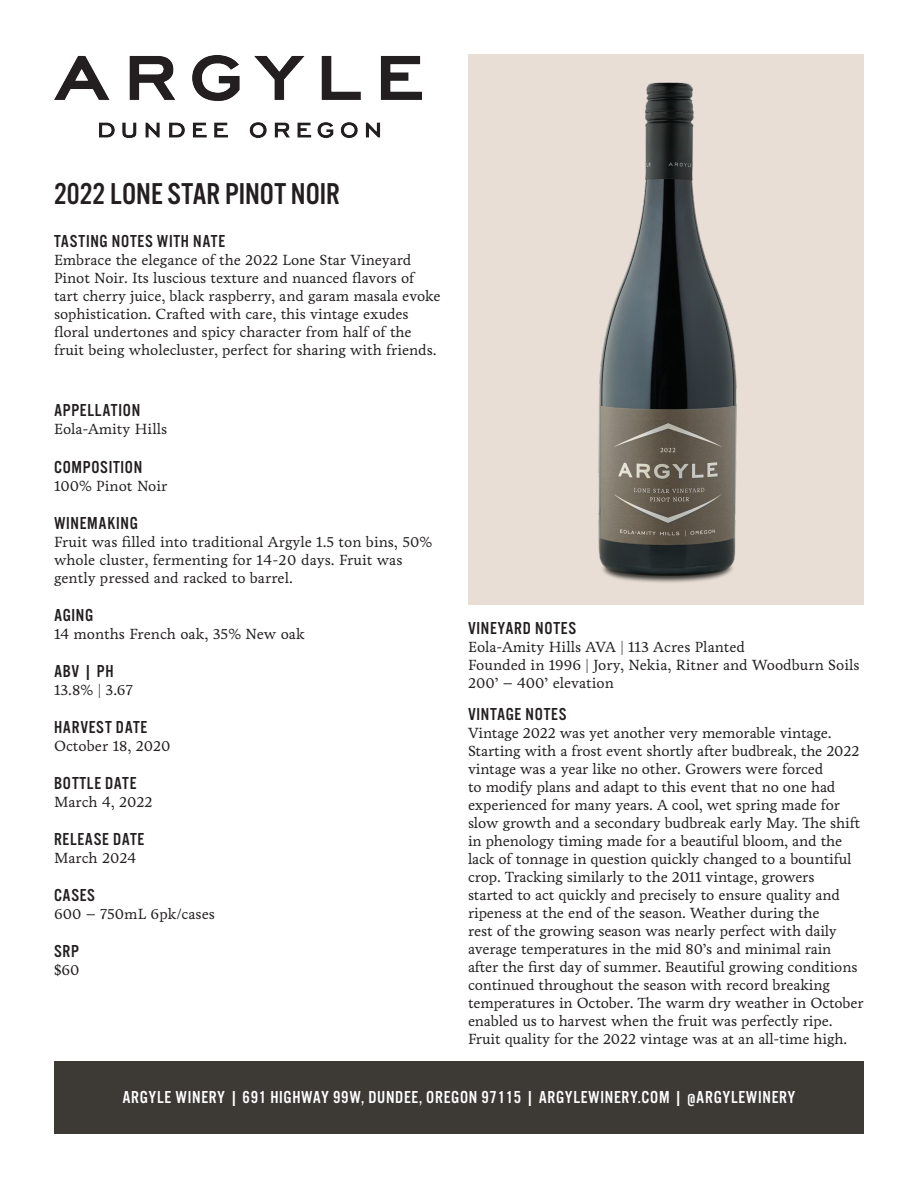
<style>
.page{position:relative;width:918px;height:1188px;background:#fff}
.page>*{position:absolute;margin:0;border:0;box-sizing:border-box;transform-origin:0 0}
.t1{font:31.35px "Alternate Gothic Std No 3";color:#231f20}
.t2{font:18px "Alternate Gothic Std No 3";letter-spacing:.04em;color:#231f20}
.t3{font:18px "Alternate Gothic Std No 3";letter-spacing:.04em;color:#fff}
.t4{font:15px/18px "Livory";letter-spacing:-.01em;color:#231f20}
</style>
<div class="page">
<div style="left:468px;top:54px;width:396px;height:551px;background:#e8ded5"></div>
<div style="left:54px;top:1061px;width:810px;height:73px;background:#3d3a36"></div>
<img style="left:54px;top:56px;width:367px;height:82px">
<img style="left:598px;top:82px;width:139px;height:501px">
<p class="t1" style="left:54px;top:178px;width:288px">2022 LONE STAR PINOT NOIR</p>
<p class="t2" style="left:54px;top:232px;width:173px">TASTING NOTES WITH NATE</p>
<p class="t4" style="left:54px;top:251px;width:388px">Embrace the elegance of the 2022 Lone Star Vineyard Pinot Noir. Its luscious texture and nuanced flavors of tart cherry juice, black raspberry, and garam masala evoke sophistication. Crafted with care, this vintage exudes floral undertones and spicy character from half of the fruit being wholecluster, perfect for sharing with friends.</p>
<p class="t2" style="left:54px;top:401px;width:88px">APPELLATION</p>
<p class="t4" style="left:54px;top:420px;width:115px">Eola-Amity Hills</p>
<p class="t2" style="left:54px;top:458px;width:90px">COMPOSITION</p>
<p class="t4" style="left:54px;top:477px;width:115px">100% Pinot Noir</p>
<p class="t2" style="left:54px;top:514px;width:85px">WINEMAKING</p>
<p class="t4" style="left:54px;top:533px;width:380px">Fruit was filled into traditional Argyle 1.5 ton bins, 50% whole cluster, fermenting for 14-20 days. Fruit was gently pressed and racked to barrel.</p>
<p class="t2" style="left:54px;top:606px;width:41px">AGING</p>
<p class="t4" style="left:54px;top:625px;width:252px">14 months French oak, 35% New oak</p>
<p class="t2" style="left:54px;top:662px;width:61px">ABV | PH</p>
<p class="t4" style="left:54px;top:681px;width:80px">13.8% | 3.67</p>
<p class="t2" style="left:54px;top:718px;width:95px">HARVEST DATE</p>
<p class="t4" style="left:54px;top:737px;width:118px">October 18, 2020</p>
<p class="t2" style="left:54px;top:774px;width:84px">BOTTLE DATE</p>
<p class="t4" style="left:54px;top:793px;width:100px">March 4, 2022</p>
<p class="t2" style="left:54px;top:830px;width:92px">RELEASE DATE</p>
<p class="t4" style="left:54px;top:849px;width:84px">March 2024</p>
<p class="t2" style="left:54px;top:886px;width:42px">CASES</p>
<p class="t4" style="left:54px;top:905px;width:162px">600 – 750mL 6pk/cases</p>
<p class="t2" style="left:54px;top:942px;width:26px">SRP</p>
<p class="t4" style="left:54px;top:961px;width:27px">$60</p>
<p class="t2" style="left:468px;top:619px;width:110px">VINEYARD NOTES</p>
<p class="t4" style="left:468px;top:638px;width:279px">Eola-Amity Hills AVA | 113 Acres Planted</p>
<p class="t4" style="left:468px;top:656px;width:393px">Founded in 1996 | Jory, Nekia, Ritner and Woodburn Soils</p>
<p class="t4" style="left:468px;top:674px;width:147px">200’ – 400’ elevation</p>
<p class="t2" style="left:468px;top:705px;width:100px">VINTAGE NOTES</p>
<p class="t4" style="left:468px;top:724px;width:397px">Vintage 2022 was yet another very memorable vintage.<br>Starting with a frost event shortly after budbreak, the 2022 vintage was a year like no other. Growers were forced<br>to modify plans and adapt to this event that no one had experienced for many years. A cool, wet spring made for slow growth and a secondary budbreak early May. The shift in phenology timing made for a beautiful bloom, and the lack of tonnage in question quickly changed to a bountiful crop. Tracking similarly to the 2011 vintage, growers<br>started to act quickly and precisely to ensure quality and ripeness at the end of the season. Weather during the<br>rest of the growing season was nearly perfect with daily average temperatures in the mid 80’s and minimal rain after the first day of summer. Beautiful growing conditions continued throughout the season with record breaking temperatures in October. The warm dry weather in October enabled us to harvest when the fruit was perfectly ripe.<br>Fruit quality for the 2022 vintage was at an all-time high.</p>
<p class="t3" style="left:122px;top:1087px;width:675px">ARGYLE WINERY | 691 HIGHWAY 99W, DUNDEE, OREGON 97115 | ARGYLEWINERY.COM | @ARGYLEWINERY</p>
</div>
